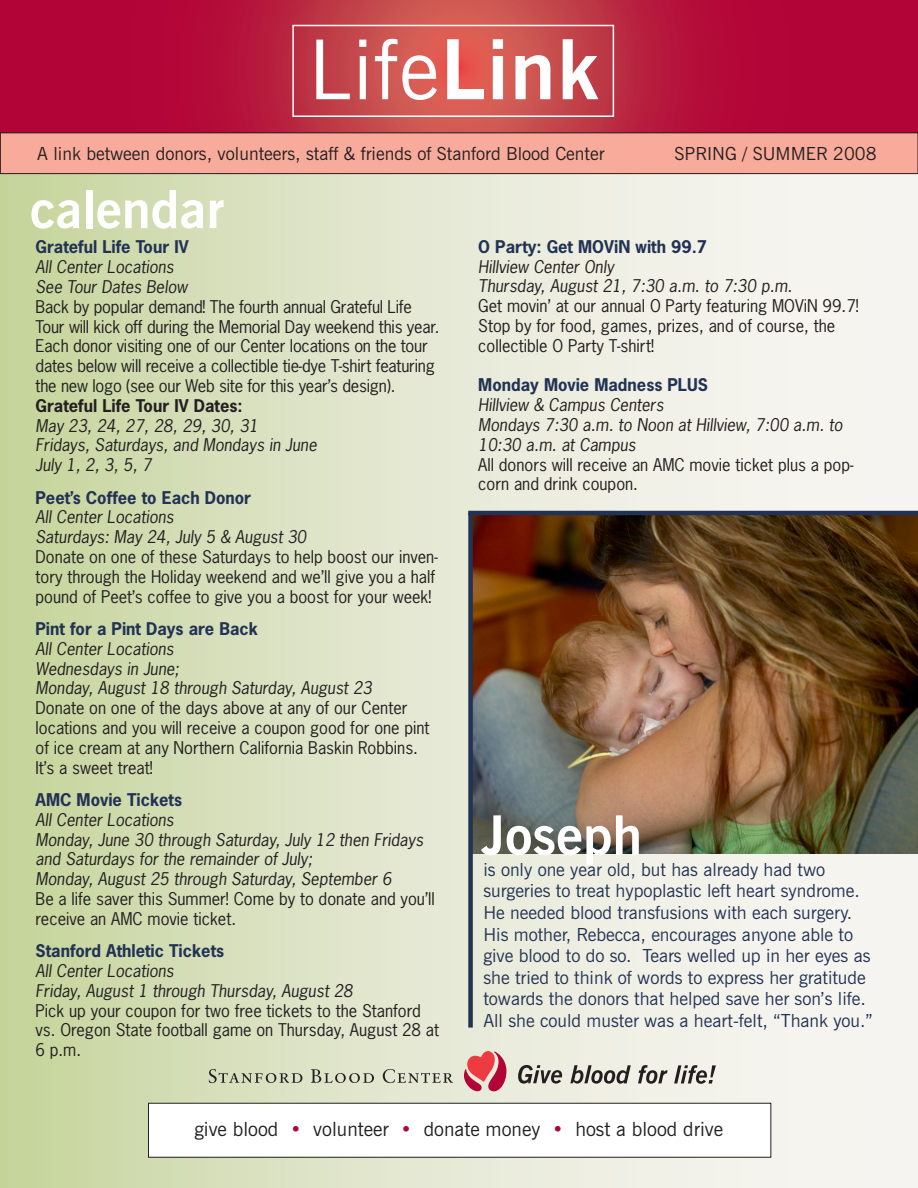
<style>
.page{position:relative;width:918px;height:1188px;background:#fff}
.page>*{position:absolute;margin:0;border:0;box-sizing:border-box;transform-origin:0 0}
.t1{font:82.5px "News Gothic BT";color:#fff}
.t2{font:700 54px "News Gothic BT";color:#fff}
.t3{font:700 52.5px "News Gothic BT";color:#fff}
.t4{font:19.5px "News Gothic BT";color:#231f20}
.t5{font:18px/21.6px "News Gothic BT";color:#213254}
.t6{font:18px "News Gothic BT";color:#231f20}
.t7{font:16.5px/19.8px "News Gothic Std";color:#231f20}
.t8{font:italic 16.5px/19.8px "News Gothic Std";color:#231f20}
.t9{font:700 16.5px "News Gothic Std";color:#213254}
.t10{font:700 16.5px "News Gothic Std";color:#231f20}
.s1{font-weight:700}
.s2{color:#b30437}
</style>
<div class="page">
<div style="left:0;top:170px;width:918px;height:1018px;background:linear-gradient(to right,#cad7a4,#fdf9fd)"></div>
<img style="left:473px;top:515px;width:445px;height:339px">
<svg style="left:0;top:0;width:917px;height:132px;background:#bb2140"></svg>
<div style="left:292px;top:25px;width:322px;height:92px;border:2px solid #fff"></div>
<div style="left:0;top:133px;width:918px;height:41px;background:#f8ab9b"></div>
<div style="left:0;top:132px;width:918px;height:42px;border:1px solid #231f20"></div>
<div style="left:148px;top:1103px;width:623px;height:54px;background:#fff"></div>
<div style="left:148px;top:1103px;width:623px;height:55px;border:1px solid #231f20"></div>
<svg style="left:464px;top:1051px;width:42px;height:40px;background:#d96975"></svg>
<svg style="left:209px;top:1069px;width:93px;height:14px"></svg>
<svg style="left:311px;top:1069px;width:63px;height:14px"></svg>
<svg style="left:383px;top:1069px;width:70px;height:14px"></svg>
<svg style="left:518px;top:1065px;width:44px;height:19px"></svg>
<svg style="left:570px;top:1065px;width:61px;height:19px"></svg>
<svg style="left:638px;top:1065px;width:30px;height:19px"></svg>
<svg style="left:674px;top:1065px;width:42px;height:19px"></svg>
<div style="left:468px;top:513px;width:5px;height:515px;background:#213254"></div>
<hr style="left:468px;top:511px;width:450px;height:4px;background:#213254">
<p class="t1" style="left:308px;top:20px;width:292px">Life<span class="s1">Link</span></p>
<p class="t6" style="left:37px;top:143px;width:569px">A link between donors, volunteers, staff &amp; friends of Stanford Blood Center</p>
<p class="t6" style="left:674px;top:143px;width:204px">SPRING / SUMMER 2008</p>
<p class="t3" style="left:30px;top:177px;width:196px">calendar</p>
<p class="t9" style="left:36px;top:236px;width:155px">Grateful Life Tour IV</p>
<p class="t8" style="left:36px;top:257px;width:140px">All Center Locations</p>
<p class="t8" style="left:36px;top:277px;width:153px">See Tour Dates Below</p>
<p class="t7" style="left:36px;top:297px;width:405px">Back by popular demand! The fourth annual Grateful Life Tour will kick off during the Memorial Day weekend this year.<br>Each donor visiting one of our Center locations on the tour dates below will receive a collectible tie-dye T-shirt featuring the new logo (see our Web site for this year’s design).</p>
<p class="t10" style="left:36px;top:395px;width:208px">Grateful Life Tour IV Dates:</p>
<p class="t8" style="left:36px;top:416px;width:224px">May 23, 24, 27, 28, 29, 30, 31</p>
<p class="t8" style="left:36px;top:436px;width:283px">Fridays, Saturdays, and Mondays in June</p>
<p class="t8" style="left:36px;top:455px;width:118px">July 1, 2, 3, 5, 7</p>
<p class="t9" style="left:36px;top:486px;width:217px">Peet’s Coffee to Each Donor</p>
<p class="t8" style="left:36px;top:508px;width:140px">All Center Locations</p>
<p class="t8" style="left:36px;top:527px;width:272px">Saturdays: May 24, July 5 &amp; August 30</p>
<p class="t7" style="left:36px;top:547px;width:404px">Donate on one of these Saturdays to help boost our inven&shy;tory through the Holiday weekend and we’ll give you a half pound of Peet’s coffee to give you a boost for your week!</p>
<p class="t9" style="left:36px;top:618px;width:224px">Pint for a Pint Days are Back</p>
<p class="t8" style="left:36px;top:639px;width:140px">All Center Locations</p>
<p class="t8" style="left:36px;top:659px;width:145px">Wednesdays in June;</p>
<p class="t8" style="left:36px;top:679px;width:338px">Monday, August 18 through Saturday, August 23</p>
<p class="t7" style="left:36px;top:698px;width:396px">Donate on one of the days above at any of our Center locations and you will receive a coupon good for one pint of ice cream at any Northern California Baskin Robbins.<br>It’s a sweet treat!</p>
<p class="t9" style="left:36px;top:789px;width:148px">AMC Movie Tickets</p>
<p class="t8" style="left:36px;top:810px;width:140px">All Center Locations</p>
<p class="t8" style="left:36px;top:830px;width:389px">Monday, June 30 through Saturday, July 12 then Fridays and Saturdays for the remainder of July;</p>
<p class="t8" style="left:36px;top:869px;width:357px">Monday, August 25 through Saturday, September 6</p>
<p class="t7" style="left:36px;top:889px;width:401px">Be a life saver this Summer! Come by to donate and you’ll receive an AMC movie ticket.</p>
<p class="t9" style="left:36px;top:940px;width:190px">Stanford Athletic Tickets</p>
<p class="t8" style="left:36px;top:961px;width:140px">All Center Locations</p>
<p class="t8" style="left:36px;top:981px;width:319px">Friday, August 1 through Thursday, August 28</p>
<p class="t7" style="left:36px;top:1000px;width:405px">Pick up your coupon for two free tickets to the Stanford vs. Oregon State football game on Thursday, August 28 at<br>6 p.m.</p>
<p class="t9" style="left:478px;top:236px;width:230px">O Party: Get MOViN with 99.7</p>
<p class="t8" style="left:478px;top:257px;width:137px">Hillview Center Only</p>
<p class="t8" style="left:478px;top:277px;width:316px">Thursday, August 21, 7:30 a.m. to 7:30 p.m.</p>
<p class="t7" style="left:478px;top:296px;width:382px">Get movin’ at our annual O Party featuring MOViN 99.7!<br>Stop by for food, games, prizes, and of course, the collectible O Party T-shirt!</p>
<p class="t9" style="left:478px;top:374px;width:231px">Monday Movie Madness PLUS</p>
<p class="t8" style="left:478px;top:395px;width:187px">Hillview &amp; Campus Centers</p>
<p class="t8" style="left:478px;top:415px;width:366px">Mondays 7:30 a.m. to Noon at Hillview, 7:00 a.m. to<br>10:30 a.m. at Campus</p>
<p class="t7" style="left:478px;top:454px;width:377px">All donors will receive an AMC movie ticket plus a pop&shy;corn and drink coupon.</p>
<p class="t2" style="left:481px;top:803px;width:162px">Joseph</p>
<p class="t5" style="left:483px;top:858px;width:391px">is only one year old, but has already had two surgeries to treat hypoplastic left heart syndrome.<br>He needed blood transfusions with each surgery.<br>His mother, Rebecca, encourages anyone able to give blood to do so. Tears welled up in her eyes as she tried to think of words to express her gratitude towards the donors that helped save her son’s life.<br>All she could muster was a heart-felt, “Thank you.”</p>
<p class="t4" style="left:194px;top:1117px;width:530px">give blood <span class="s2">•</span> volunteer <span class="s2">•</span> donate money <span class="s2">•</span> host a blood drive</p>
</div>
